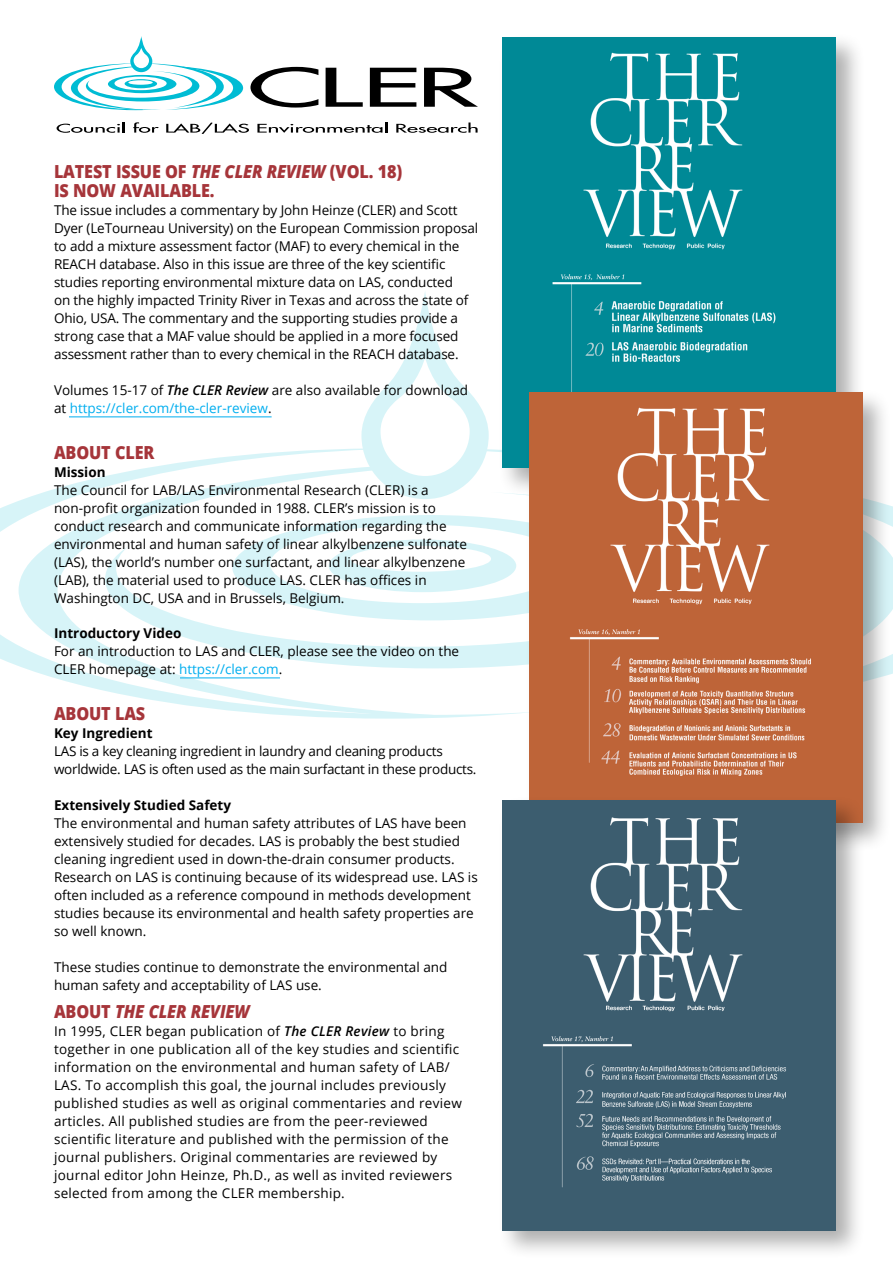
<style>
.page{position:relative;width:893px;height:1263px;background:#fff}
.page>*{position:absolute;margin:0;border:0;box-sizing:border-box;transform-origin:0 0}
.t1{font:800 18px/19.5px "Open Sans";letter-spacing:-.01em;color:#a6353a;scale:.9 1}
.t2{font:italic 800 18px "Open Sans";letter-spacing:-.01em;color:#a6353a;scale:.9 1}
.t3{font:13.5px/18px "Open Sans";color:#000}
.t4{font:13.5px/18px "Open Sans";letter-spacing:.02em;color:#000}
.t5{font:13.5px/18px "Open Sans";letter-spacing:-.02em;color:#000}
.t6{font:700 13.5px "Open Sans";color:#000}
.s1{font-style:italic}
.s2{font-weight:600;font-style:italic}
.s3{color:#00aeef}
.s4{font-style:normal}
</style>
<div class="page">
<svg style="left:0;top:448px;width:524px;height:271px"></svg>
<svg style="left:19px;top:466px;width:414px;height:251px"></svg>
<svg style="left:105px;top:492px;width:419px;height:176px"></svg>
<svg style="left:232px;top:515px;width:292px;height:105px"></svg>
<svg style="left:361px;top:292px;width:128px;height:207px"></svg>
<div style="left:498px;top:32px;width:367px;height:465px;background:#000;opacity:.32"></div>
<img style="left:503px;top:38px;width:333px;height:430px">
<svg style="left:54px;top:36px;width:189px;height:74px"></svg>
<svg style="left:250px;top:67px;width:68px;height:41px"></svg>
<svg style="left:326px;top:68px;width:37px;height:39px"></svg>
<svg style="left:370px;top:68px;width:46px;height:39px"></svg>
<svg style="left:424px;top:68px;width:54px;height:39px"></svg>
<svg style="left:57px;top:122px;width:68px;height:11px"></svg>
<svg style="left:133px;top:122px;width:26px;height:11px"></svg>
<svg style="left:166px;top:122px;width:83px;height:12px"></svg>
<svg style="left:257px;top:122px;width:130px;height:11px"></svg>
<svg style="left:396px;top:122px;width:82px;height:11px"></svg>
<div style="left:524px;top:388px;width:367px;height:464px;background:#000;opacity:.32"></div>
<img style="left:529px;top:393px;width:333px;height:402px">
<div style="left:498px;top:795px;width:367px;height:464px;background:#000;opacity:.32"></div>
<img style="left:503px;top:800px;width:332px;height:430px">
<hr style="left:69px;top:416px;width:203px;height:1px;background:#00aeef">
<hr style="left:180px;top:677px;width:100px;height:1px;background:#00aeef">
<h1 class="t1" style="left:54px;top:161px;width:388px">LATEST ISSUE OF <span class="s1">THE CLER REVIEW</span> (VOL. 18)<br>IS NOW AVAILABLE.</h1>
<p class="t3" style="left:54px;top:201px;width:426px">The issue includes a commentary by John Heinze (CLER) and Scott Dyer (LeTourneau University) on the European Commission proposal to add a mixture assessment factor (MAF) to every chemical in the REACH database. Also in this issue are three of the key scientific studies reporting environmental mixture data on LAS, conducted<br>on the highly impacted Trinity River in Texas and across the state of Ohio, USA. The commentary and the supporting studies provide a strong case that a MAF value should be applied in a more focused assessment rather than to every chemical in the REACH database.</p>
<p class="t3" style="left:54px;top:381px;width:416px">Volumes 15-17 of <span class="s2">The CLER Review</span> are also available for download at <span class="s3">https://cler.com/the-cler-review</span>.</p>
<h1 class="t1" style="left:54px;top:441px;width:113px">ABOUT CLER</h1>
<p class="t6" style="left:54px;top:462px;width:53px">Mission</p>
<p class="t3" style="left:54px;top:480px;width:414px">The Council for LAB/LAS Environmental Research (CLER) is a non-profit organization founded in 1988. CLER’s mission is to conduct research and communicate information regarding the environmental and human safety of linear alkylbenzene sulfonate (LAS), the world’s number one surfactant, and linear alkylbenzene (LAB), the material used to produce LAS. CLER has offices in Washington DC, USA and in Brussels, Belgium.</p>
<p class="t6" style="left:54px;top:624px;width:129px">Introductory Video</p>
<p class="t3" style="left:54px;top:642px;width:407px">For an introduction to LAS and CLER, please see the video on the<br>CLER homepage at: <span class="s3">https://cler.com</span>.</p>
<h1 class="t1" style="left:54px;top:702px;width:103px">ABOUT LAS</h1>
<p class="t6" style="left:54px;top:723px;width:100px">Key Ingredient</p>
<p class="t5" style="left:54px;top:741px;width:424px">LAS is a key cleaning ingredient in laundry and cleaning products worldwide. LAS is often used as the main surfactant in these products.</p>
<p class="t6" style="left:54px;top:795px;width:179px">Extensively Studied Safety</p>
<p class="t3" style="left:54px;top:813px;width:425px">The environmental and human safety attributes of LAS have been extensively studied for decades. LAS is probably the best studied cleaning ingredient used in down-the-drain consumer products.<br>Research on LAS is continuing because of its widespread use. LAS is often included as a reference compound in methods development studies because its environmental and health safety properties are so well known.</p>
<p class="t3" style="left:54px;top:957px;width:395px">These studies continue to demonstrate the environmental and human safety and acceptability of LAS use.</p>
<h1 class="t2" style="left:54px;top:998px;width:219px"><span class="s4">ABOUT</span> THE CLER REVIEW</h1>
<p class="t4" style="left:54px;top:1022px;width:409px">In 1995, CLER began publication of <span class="s2">The CLER Review</span> to bring together in one publication all of the key studies and scientific information on the environmental and human safety of LAB/ LAS. To accomplish this goal, the journal includes previously published studies as well as original commentaries and review articles. All published studies are from the peer-reviewed scientific literature and published with the permission of the journal publishers. Original commentaries are reviewed by journal editor John Heinze, Ph.D., as well as invited reviewers selected from among the CLER membership.</p>
</div>
